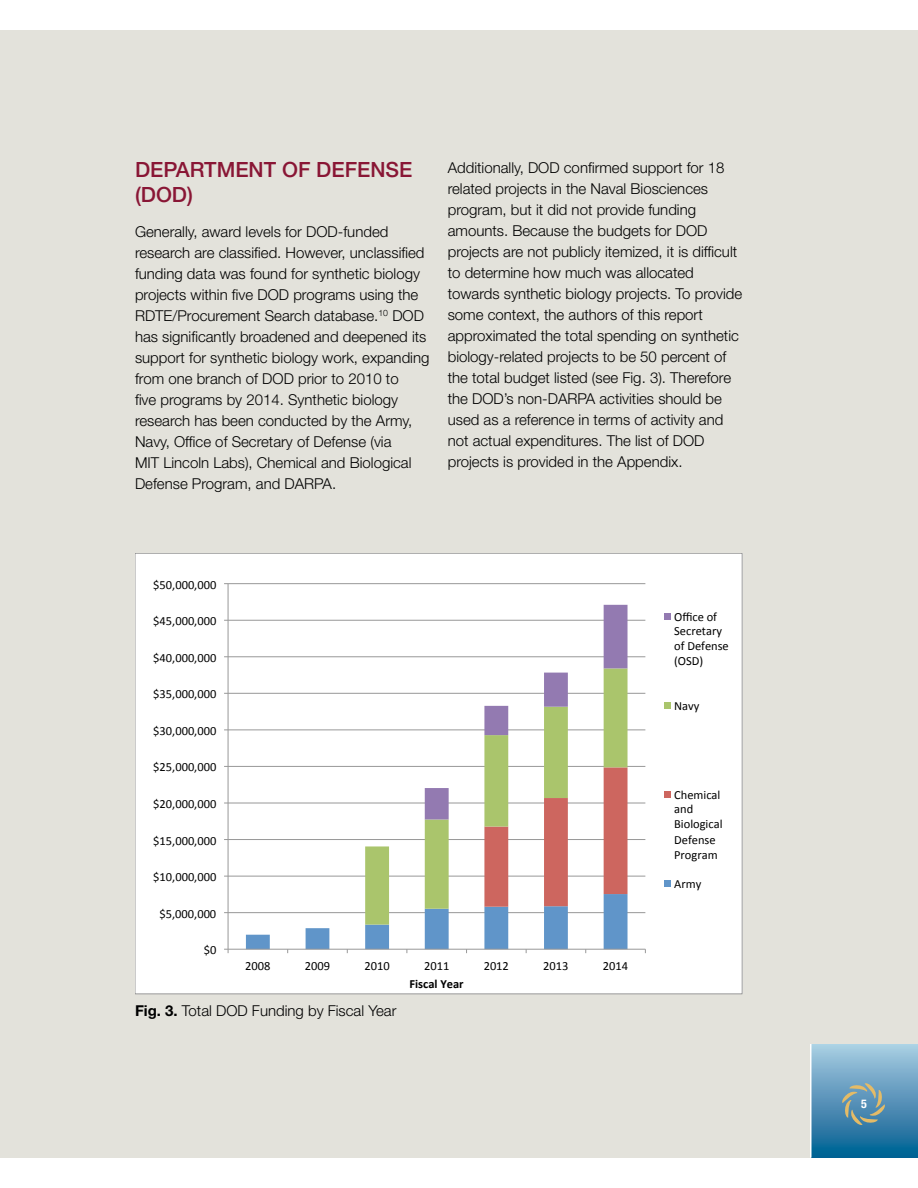
<style>
.page{position:relative;width:918px;height:1188px;background:#fff}
.page>*{position:absolute;margin:0;border:0;box-sizing:border-box;transform-origin:0 0}
.t1{font:500 21px/25.2px "Helvetica Neue LT Std";color:#891635}
.t2{font:300 15px/21px "Helvetica Neue LT Std";color:#000}
.t3{font:12.45px/14.9px "Calibri";color:#000}
.t4{font:700 12.45px "Calibri";color:#000}
.t5{font:700 condensed 12px "Helvetica Neue LT Std";color:#fff}
.s1{font-weight:700}
</style>
<div class="page">
<div style="left:0;top:30px;width:918px;height:1128px;background:#e3e2db"></div>
<div style="left:811px;top:1044px;width:107px;height:114px;background:linear-gradient(to bottom,#adcce2,#015e92)"></div>
<svg style="left:842px;top:1083px;width:43px;height:42px;background:#7499a4"></svg>
<hr style="left:810px;top:1044px;width:2px;height:114px;background:#fff">
<div style="left:135px;top:553px;width:607px;height:441px;background:#fff"></div>
<hr style="left:228px;top:912px;width:417px;height:1px;background:#989898">
<hr style="left:228px;top:876px;width:417px;height:1px;background:#989898">
<hr style="left:228px;top:839px;width:417px;height:1px;background:#989898">
<hr style="left:228px;top:803px;width:417px;height:1px;background:#989898">
<hr style="left:228px;top:766px;width:417px;height:1px;background:#989898">
<hr style="left:228px;top:730px;width:417px;height:1px;background:#989898">
<hr style="left:228px;top:693px;width:417px;height:1px;background:#989898">
<hr style="left:228px;top:656px;width:417px;height:1px;background:#989898">
<hr style="left:228px;top:620px;width:417px;height:1px;background:#989898">
<hr style="left:228px;top:583px;width:417px;height:1px;background:#989898">
<svg style="left:425px;top:605px;width:203px;height:162px"></svg>
<hr style="left:228px;top:584px;width:1px;height:365px;background:#989898">
<hr style="left:228px;top:949px;width:417px;height:1px;background:#989898">
<svg style="left:246px;top:767px;width:382px;height:186px"></svg>
<div style="left:664px;top:613px;width:7px;height:7px;background:#937ab1"></div>
<div style="left:664px;top:702px;width:7px;height:7px;background:#aac56c"></div>
<div style="left:664px;top:791px;width:7px;height:7px;background:#cd665f"></div>
<div style="left:664px;top:880px;width:7px;height:7px;background:#6095c9"></div>
<h1 class="t1" style="left:135px;top:157px;width:279px">DEPARTMENT OF DEFENSE (DOD)</h1>
<p class="t2" style="left:135px;top:221px;width:296px">Generally, award levels for DOD-funded research are classified. However, unclassified funding data was found for synthetic biology projects within five DOD programs using the RDTE/Procurement Search database.<sup>10</sup> DOD has significantly broadened and deepened its support for synthetic biology work, expanding from one branch of DOD prior to 2010 to<br>five programs by 2014. Synthetic biology research has been conducted by the Army, Navy, Office of Secretary of Defense (via<br>MIT Lincoln Labs), Chemical and Biological Defense Program, and DARPA.</p>
<p class="t2" style="left:448px;top:157px;width:296px">Additionally, DOD confirmed support for 18 related projects in the Naval Biosciences program, but it did not provide funding amounts. Because the budgets for DOD projects are not publicly itemized, it is difficult to determine how much was allocated towards synthetic biology projects. To provide some context, the authors of this report approximated the total spending on synthetic biology-related projects to be 50 percent of the total budget listed (see Fig. 3). Therefore the DOD’s non-DARPA activities should be used as a reference in terms of activity and not actual expenditures. The list of DOD projects is provided in the Appendix.</p>
<p class="t3" style="left:153px;top:577px;width:65px">$50,000,000</p>
<p class="t3" style="left:153px;top:614px;width:65px">$45,000,000</p>
<p class="t3" style="left:153px;top:650px;width:65px">$40,000,000</p>
<p class="t3" style="left:153px;top:687px;width:65px">$35,000,000</p>
<p class="t3" style="left:153px;top:723px;width:65px">$30,000,000</p>
<p class="t3" style="left:153px;top:760px;width:65px">$25,000,000</p>
<p class="t3" style="left:153px;top:796px;width:65px">$20,000,000</p>
<p class="t3" style="left:153px;top:833px;width:65px">$15,000,000</p>
<p class="t3" style="left:153px;top:869px;width:65px">$10,000,000</p>
<p class="t3" style="left:160px;top:906px;width:58px">$5,000,000</p>
<p class="t3" style="left:204px;top:943px;width:14px">$0</p>
<p class="t3" style="left:674px;top:609px;width:56px">Office of<br>Secretary of Defense (OSD)</p>
<p class="t3" style="left:674px;top:698px;width:27px">Navy</p>
<p class="t3" style="left:674px;top:787px;width:50px">Chemical and<br>Biological<br>Defense<br>Program</p>
<p class="t3" style="left:674px;top:876px;width:29px">Army</p>
<p class="t3" style="left:245px;top:958px;width:27px">2008</p>
<p class="t3" style="left:305px;top:958px;width:27px">2009</p>
<p class="t3" style="left:364px;top:958px;width:27px">2010</p>
<p class="t3" style="left:424px;top:958px;width:27px">2011</p>
<p class="t3" style="left:484px;top:958px;width:27px">2012</p>
<p class="t3" style="left:543px;top:958px;width:27px">2013</p>
<p class="t3" style="left:603px;top:958px;width:27px">2014</p>
<p class="t4" style="left:409px;top:976px;width:56px">Fiscal Year</p>
<p class="t2" style="left:135px;top:1000px;width:263px"><span class="s1">Fig. 3.</span> Total DOD Funding by Fiscal Year</p>
<p class="t5" style="left:861px;top:1097px;width:7px">5</p>
</div>
